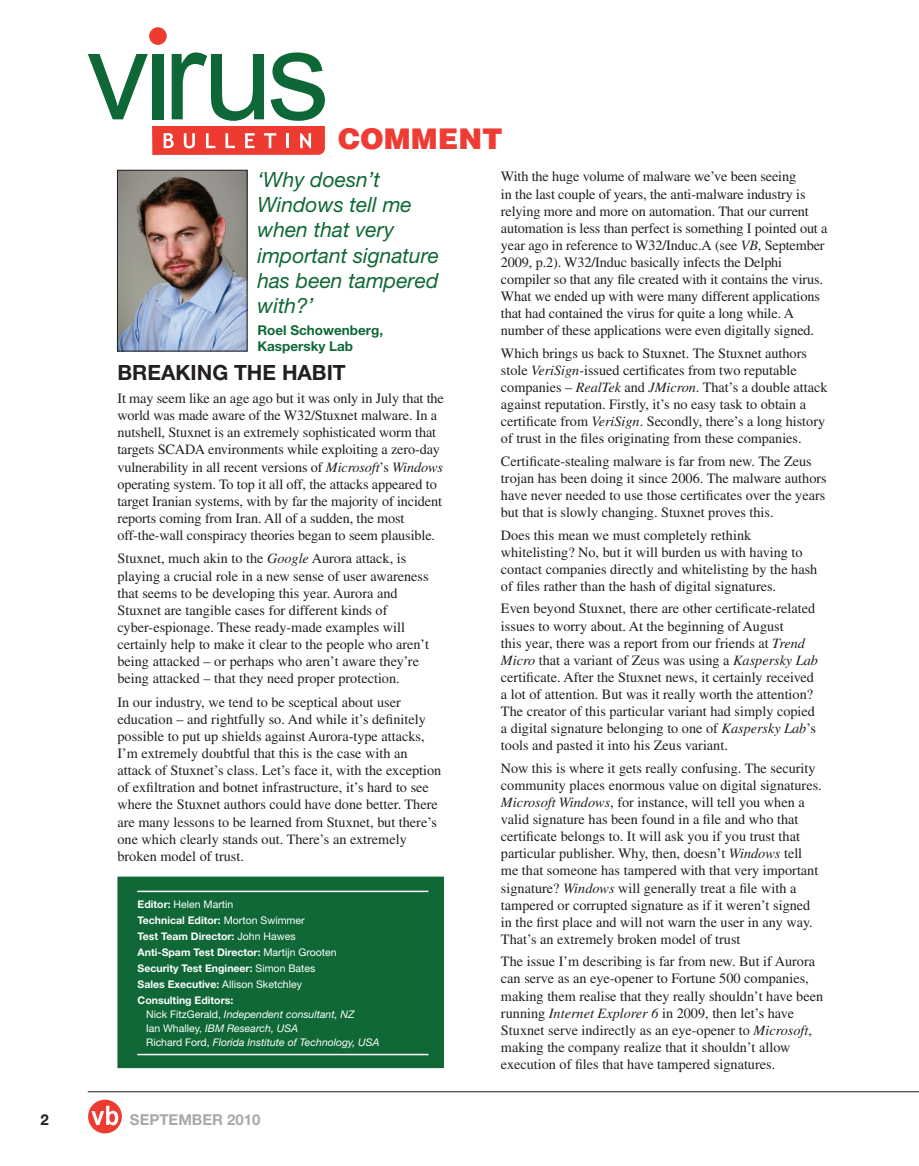
<style>
.page{position:relative;width:919px;height:1166px;background:#fff}
.page>*{position:absolute;margin:0;border:0;box-sizing:border-box;transform-origin:0 0}
.t1{font:900 28.5px "Helvetica";color:#ee3b34}
.t2{font:italic 21px/25.2px "Helvetica Neue";color:#0f6836}
.t3{font:700 21px "Helvetica Neue";color:#231f20}
.t4{font:700 15px "Helvetica Neue";color:#a8a9ad}
.t5{font:700 15px "Helvetica Neue";color:#231f20}
.t6{font:14.25px/17.1px "Times";color:#231f20}
.t7{font:700 13.5px/16.2px "Helvetica Neue";color:#0f6836}
.t8{font:700 10.5px/16px "Helvetica Neue";color:#fff}
.t9{font:italic 10.5px/14px "Helvetica Neue";color:#fff}
.s1{font-style:italic}
.s2{font-weight:400}
.s3{font-style:normal}
</style>
<div class="page">
<hr style="left:88px;top:1091px;width:830px;height:1px;background:#231f20">
<svg style="left:88px;top:1099px;width:34px;height:34px"></svg>
<svg style="left:91px;top:1105px;width:27px;height:19px"></svg>
<div style="left:149px;top:27px;width:18px;height:18px;background:#ee3b32;border-radius:50%"></div>
<svg style="left:88px;top:52px;width:237px;height:103px"></svg>
<div style="left:118px;top:877px;width:325px;height:190px;background:#0f6836"></div>
<div style="left:117px;top:876px;width:327px;height:191px;border:2px solid #0f6836"></div>
<hr style="left:137px;top:1053px;width:291px;height:1px;background:#fff">
<hr style="left:137px;top:890px;width:291px;height:1px;background:#fff">
<img style="left:119px;top:172px;width:126px;height:177px">
<div style="left:117px;top:170px;width:130px;height:181px;border:1px solid #231f20"></div>
<h1 class="t1" style="left:338px;top:128px;width:166px">COMMENT</h1>
<h2 class="t2" style="left:257px;top:169px;width:183px">‘Why doesn’t<br>Windows tell me when that very important signature has been tampered with?’</h2>
<p class="t7" style="left:257px;top:323px;width:127px">Roel Schowenberg,<br>Kaspersky Lab</p>
<h2 class="t3" style="left:117px;top:364px;width:230px">BREAKING THE HABIT</h2>
<p class="t6" style="left:117px;top:391px;width:328px">It may seem like an age ago but it was only in July that the world was made aware of the W32/Stuxnet malware. In a nutshell, Stuxnet is an extremely sophisticated worm that targets SCADA environments while exploiting a zero-day vulnerability in all recent versions of <span class="s1">Microsoft</span>’s <span class="s1">Windows </span>operating system. To top it all off, the attacks appeared to target Iranian systems, with by far the majority of incident reports coming from Iran. All of a sudden, the most off-the-wall conspiracy theories began to seem plausible.</p>
<p class="t6" style="left:117px;top:551px;width:313px">Stuxnet, much akin to the <span class="s1">Google</span> Aurora attack, is playing a crucial role in a new sense of user awareness that seems to be developing this year. Aurora and Stuxnet are tangible cases for different kinds of cyber-espionage. These ready-made examples will certainly help to make it clear to the people who aren’t being attacked – or perhaps who aren’t aware they’re being attacked – that they need proper protection.</p>
<p class="t6" style="left:117px;top:694px;width:325px">In our industry, we tend to be sceptical about user education – and rightfully so. And while it’s definitely possible to put up shields against Aurora-type attacks, I’m extremely doubtful that this is the case with an attack of Stuxnet’s class. Let’s face it, with the exception of exfiltration and botnet infrastructure, it’s hard to see where the Stuxnet authors could have done better. There are many lessons to be learned from Stuxnet, but there’s one which clearly stands out. There’s an extremely broken model of trust.</p>
<p class="t8" style="left:138px;top:897px;width:200px">Editor: <span class="s2">Helen Martin<br></span>Technical Editor: <span class="s2">Morton Swimmer<br></span>Test Team Director: <span class="s2">John Hawes<br></span>Anti-Spam Test Director: <span class="s2">Martijn Grooten<br></span>Security Test Engineer: <span class="s2">Simon Bates<br></span>Sales Executive: <span class="s2">Allison Sketchley<br></span>Consulting Editors:</p>
<p class="t9" style="left:146px;top:1008px;width:235px"><span class="s3">Nick FitzGerald,</span> Independent consultant, NZ<br><span class="s3">Ian Whalley,</span> IBM Research, USA<br><span class="s3">Richard Ford,</span> Florida Institute of Technology, USA</p>
<p class="t5" style="left:40px;top:1113px;width:10px">2</p>
<p class="t4" style="left:130px;top:1113px;width:132px">SEPTEMBER 2010</p>
<p class="t6" style="left:501px;top:169px;width:328px">With the huge volume of malware we’ve been seeing<br>in the last couple of years, the anti-malware industry is relying more and more on automation. That our current automation is less than perfect is something I pointed out a year ago in reference to W32/Induc.A (see <span class="s1">VB</span>, September 2009, p.2). W32/Induc basically infects the Delphi compiler so that any file created with it contains the virus.<br>What we ended up with were many different applications that had contained the virus for quite a long while. A number of these applications were even digitally signed.</p>
<p class="t6" style="left:501px;top:346px;width:328px">Which brings us back to Stuxnet. The Stuxnet authors stole <span class="s1">VeriSign</span>-issued certificates from two reputable companies – <span class="s1">RealTek</span> and <span class="s1">JMicron</span>. That’s a double attack against reputation. Firstly, it’s no easy task to obtain a certificate from <span class="s1">VeriSign</span>. Secondly, there’s a long history of trust in the files originating from these companies.</p>
<p class="t6" style="left:501px;top:453px;width:327px">Certificate-stealing malware is far from new. The Zeus trojan has been doing it since 2006. The malware authors have never needed to use those certificates over the years but that is slowly changing. Stuxnet proves this.</p>
<p class="t6" style="left:501px;top:527px;width:318px">Does this mean we must completely rethink whitelisting? No, but it will burden us with having to contact companies directly and whitelisting by the hash of files rather than the hash of digital signatures.</p>
<p class="t6" style="left:501px;top:601px;width:318px">Even beyond Stuxnet, there are other certificate-related issues to worry about. At the beginning of August<br>this year, there was a report from our friends at <span class="s1">Trend Micro</span> that a variant of Zeus was using a <span class="s1">Kaspersky Lab </span>certificate. After the Stuxnet news, it certainly received a lot of attention. But was it really worth the attention?<br>The creator of this particular variant had simply copied a digital signature belonging to one of <span class="s1">Kaspersky Lab</span>’s tools and pasted it into his Zeus variant.</p>
<p class="t6" style="left:501px;top:760px;width:322px">Now this is where it gets really confusing. The security community places enormous value on digital signatures.<br><span class="s1">Microsoft Windows</span>, for instance, will tell you when a valid signature has been found in a file and who that certificate belongs to. It will ask you if you trust that particular publisher. Why, then, doesn’t <span class="s1">Windows</span> tell me that someone has tampered with that very important signature? <span class="s1">Windows</span> will generally treat a file with a tampered or corrupted signature as if it weren’t signed in the first place and will not warn the user in any way.<br>That’s an extremely broken model of trust</p>
<p class="t6" style="left:501px;top:954px;width:323px">The issue I’m describing is far from new. But if Aurora can serve as an eye-opener to Fortune 500 companies, making them realise that they really shouldn’t have been running <span class="s1">Internet Explorer 6</span> in 2009, then let’s have Stuxnet serve indirectly as an eye-opener to <span class="s1">Microsoft</span>, making the company realize that it shouldn’t allow execution of files that have tampered signatures.</p>
</div>
